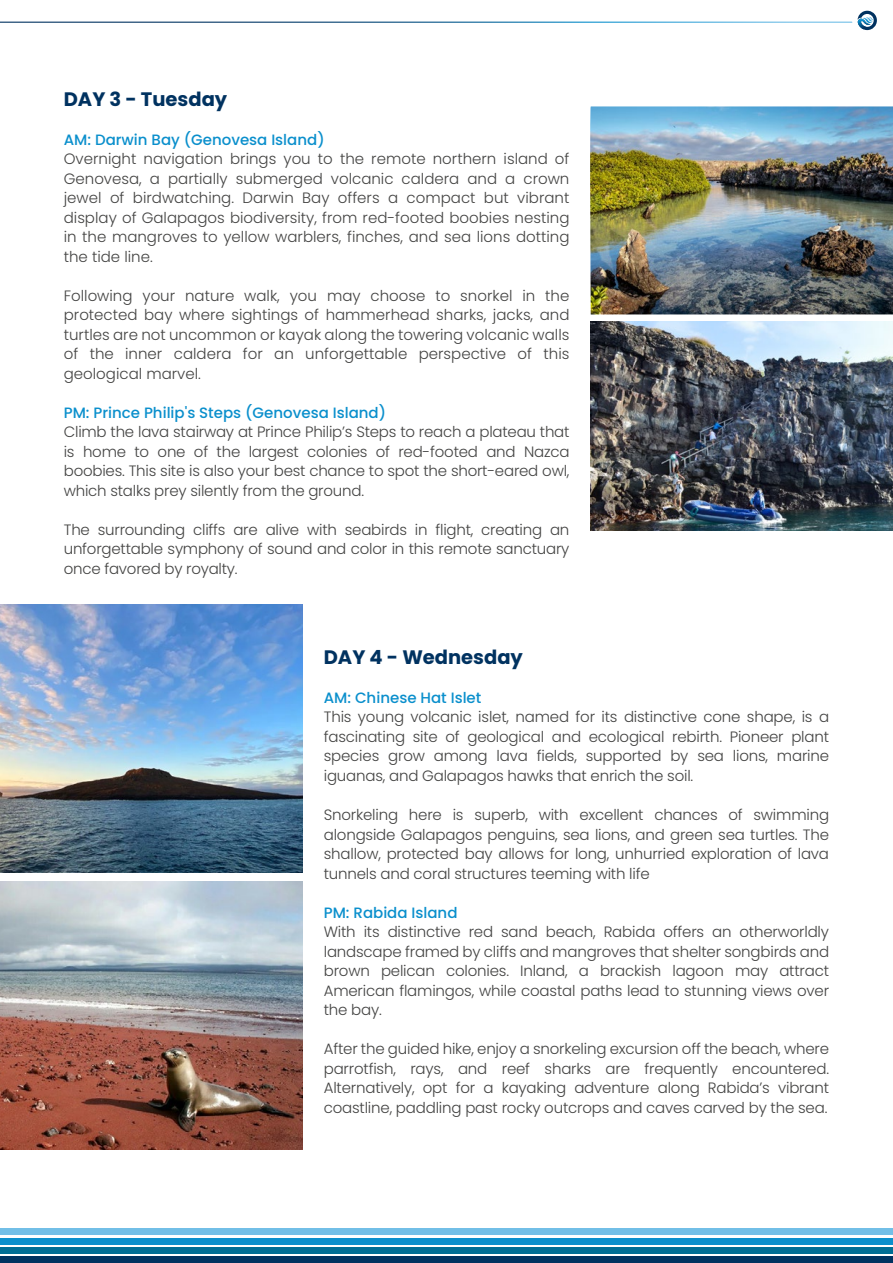
<style>
.page{position:relative;width:893px;height:1263px;background:#fff}
.page>*{position:absolute;margin:0;border:0;box-sizing:border-box;transform-origin:0 0}
.t1{font:700 19.5px "Poppins";color:#003260}
.t2{font:300 15px/19.5px "Poppins";letter-spacing:-.015em;color:#434342;text-align:justify}
.t3{font:500 15px "Poppins";color:#0a8fcc}
</style>
<div class="page">
<img style="left:590px;top:106px;width:303px;height:208px">
<img style="left:0;top:604px;width:302px;height:268px">
<img style="left:0;top:882px;width:302px;height:267px">
<div style="left:0;top:1256px;width:893px;height:7px;background:#003260"></div>
<div style="left:0;top:1247px;width:893px;height:6px;background:#006e95"></div>
<div style="left:0;top:1238px;width:893px;height:6px;background:#0a8fcc"></div>
<div style="left:0;top:1228px;width:893px;height:7px;background:#72bfe7"></div>
<img style="left:591px;top:321px;width:302px;height:209px">
<svg style="left:857px;top:11px;width:20px;height:19px"></svg>
<h1 class="t1" style="left:64px;top:88px;width:165px">DAY 3 - Tuesday</h1>
<p class="t3" style="left:64px;top:131px;width:262px">AM: Darwin Bay (Genovesa Island)</p>
<p class="t2" style="left:64px;top:149px;width:507px">Overnight navigation brings you to the remote northern island of Genovesa, a partially submerged volcanic caldera and a crown jewel of birdwatching. Darwin Bay offers a compact but vibrant display of Galapagos biodiversity, from red-footed boobies nesting in the mangroves to yellow warblers, finches, and sea lions dotting the tide line.</p>
<p class="t2" style="left:64px;top:286px;width:507px">Following your nature walk, you may choose to snorkel in the protected bay where sightings of hammerhead sharks, jacks, and turtles are not uncommon or kayak along the towering volcanic walls of the inner caldera for an unforgettable perspective of this geological marvel.</p>
<p class="t3" style="left:64px;top:404px;width:324px">PM: Prince Philip's Steps (Genovesa Island)</p>
<p class="t2" style="left:64px;top:422px;width:507px">Climb the lava stairway at Prince Philip’s Steps to reach a plateau that is home to one of the largest colonies of red-footed and Nazca boobies. This site is also your best chance to spot the short-eared owl, which stalks prey silently from the ground.</p>
<p class="t2" style="left:64px;top:520px;width:507px">The surrounding cliffs are alive with seabirds in flight, creating an unforgettable symphony of sound and color in this remote sanctuary once favored by royalty.</p>
<h1 class="t1" style="left:324px;top:646px;width:201px">DAY 4 - Wednesday</h1>
<p class="t3" style="left:324px;top:689px;width:159px">AM: Chinese Hat Islet</p>
<p class="t2" style="left:324px;top:707px;width:507px">This young volcanic islet, named for its distinctive cone shape, is a fascinating site of geological and ecological rebirth. Pioneer plant species grow among lava fields, supported by sea lions, marine iguanas, and Galapagos hawks that enrich the soil.</p>
<p class="t2" style="left:324px;top:805px;width:507px">Snorkeling here is superb, with excellent chances of swimming alongside Galapagos penguins, sea lions, and green sea turtles. The shallow, protected bay allows for long, unhurried exploration of lava tunnels and coral structures teeming with life</p>
<p class="t3" style="left:324px;top:903px;width:135px">PM: Rabida Island</p>
<p class="t2" style="left:324px;top:922px;width:507px">With its distinctive red sand beach, Rabida offers an otherworldly landscape framed by cliffs and mangroves that shelter songbirds and brown pelican colonies. Inland, a brackish lagoon may attract American flamingos, while coastal paths lead to stunning views over the bay.</p>
<p class="t2" style="left:324px;top:1039px;width:507px">After the guided hike, enjoy a snorkeling excursion off the beach, where parrotfish, rays, and reef sharks are frequently encountered.<br>Alternatively, opt for a kayaking adventure along Rabida’s vibrant coastline, paddling past rocky outcrops and caves carved by the sea.</p>
</div>
